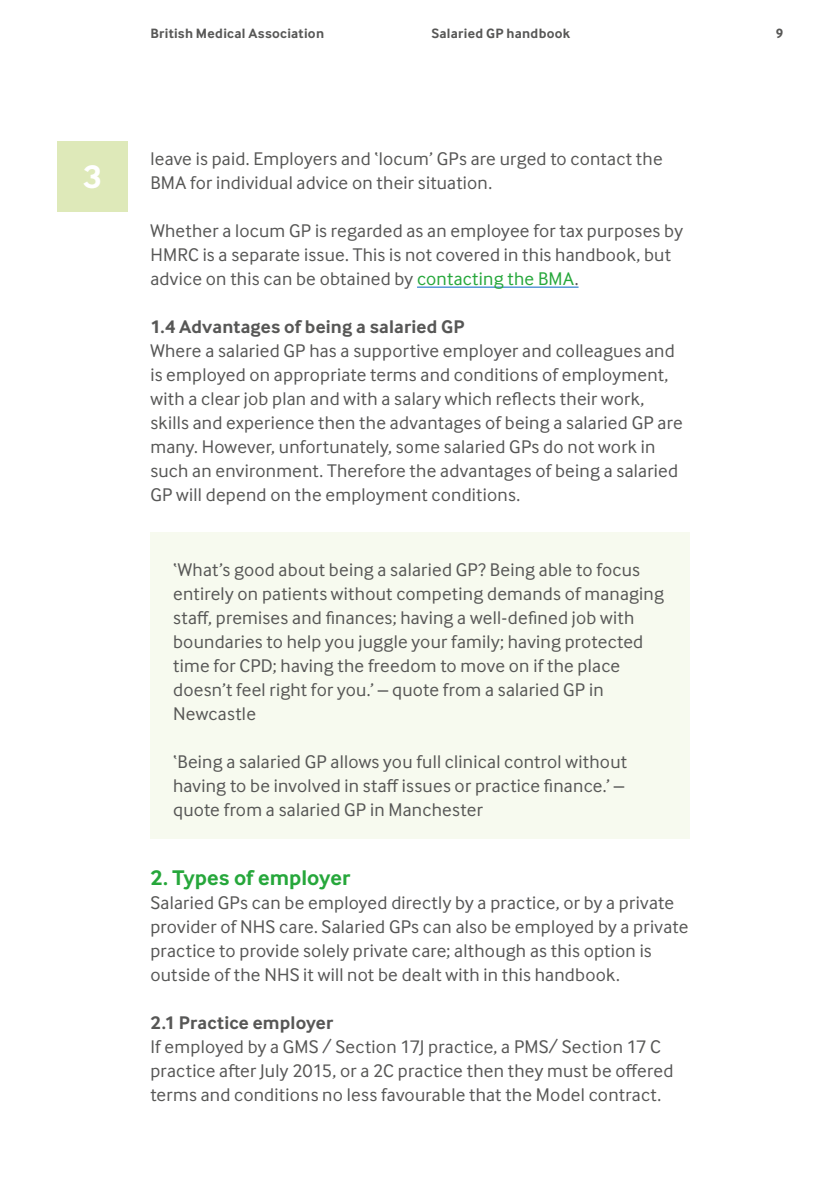
<style>
.page{position:relative;width:840px;height:1191px;background:#fff}
.page>*{position:absolute;margin:0;border:0;box-sizing:border-box;transform-origin:0 0}
.t1{font:700 34px "Inter Face";color:#fff}
.t2{font:700 22px "Inter Face";letter-spacing:.005em;color:#26a73b}
.t3{font:19px/24px "Inter Face";letter-spacing:.01em;color:#575756}
.t4{font:700 19px "Inter Face";letter-spacing:.01em;color:#575756}
.t5{font:700 14px "Inter Face";letter-spacing:.02em;color:#575756}
.s1{color:#26a73b}
</style>
<div class="page">
<div style="left:57px;top:141px;width:71px;height:71px;background:#dee9b9"></div>
<hr style="left:417px;top:287px;width:161px;height:1px;background:#0563c1">
<div style="left:150px;top:533px;width:539px;height:306px;background:#f7faef"></div>
<h1 class="t1" style="left:83px;top:156px;width:20px">3</h1>
<p class="t5" style="left:150px;top:25px;width:175px">British Medical Association</p>
<p class="t5" style="left:431px;top:25px;width:140px">Salaried GP handbook</p>
<p class="t5" style="left:775px;top:25px;width:9px">9</p>
<p class="t3" style="left:150px;top:146px;width:513px">leave is paid. Employers and ‘locum’ GPs are urged to contact the<br>BMA for individual advice on their situation.</p>
<p class="t3" style="left:150px;top:218px;width:533px">Whether a locum GP is regarded as an employee for tax purposes by<br>HMRC is a separate issue. This is not covered in this handbook, but advice on this can be obtained by <span class="s1">contacting the BMA</span>.</p>
<p class="t4" style="left:150px;top:315px;width:316px">1.4 Advantages of being a salaried GP</p>
<p class="t3" style="left:150px;top:338px;width:533px">Where a salaried GP has a supportive employer and colleagues and is employed on appropriate terms and conditions of employment, with a clear job plan and with a salary which reflects their work, skills and experience then the advantages of being a salaried GP are many. However, unfortunately, some salaried GPs do not work in such an environment. Therefore the advantages of being a salaried GP will depend on the employment conditions.</p>
<p class="t3" style="left:173px;top:558px;width:492px">‘What’s good about being a salaried GP? Being able to focus entirely on patients without competing demands of managing staff, premises and finances; having a well-defined job with boundaries to help you juggle your family; having protected time for CPD; having the freedom to move on if the place doesn’t feel right for you.’ – quote from a salaried GP in Newcastle</p>
<p class="t3" style="left:173px;top:750px;width:455px">‘Being a salaried GP allows you full clinical control without having to be involved in staff issues or practice finance.’ – quote from a salaried GP in Manchester</p>
<p class="t2" style="left:150px;top:865px;width:201px">2. Types of employer</p>
<p class="t3" style="left:150px;top:890px;width:539px">Salaried GPs can be employed directly by a practice, or by a private provider of NHS care. Salaried GPs can also be employed by a private practice to provide solely private care; although as this option is outside of the NHS it will not be dealt with in this handbook.</p>
<p class="t4" style="left:150px;top:1011px;width:184px">2.1 Practice employer</p>
<p class="t3" style="left:150px;top:1034px;width:524px">If employed by a GMS / Section 17J practice, a PMS/ Section 17 C practice after July 2015, or a 2C practice then they must be offered terms and conditions no less favourable that the Model contract.</p>
</div>
